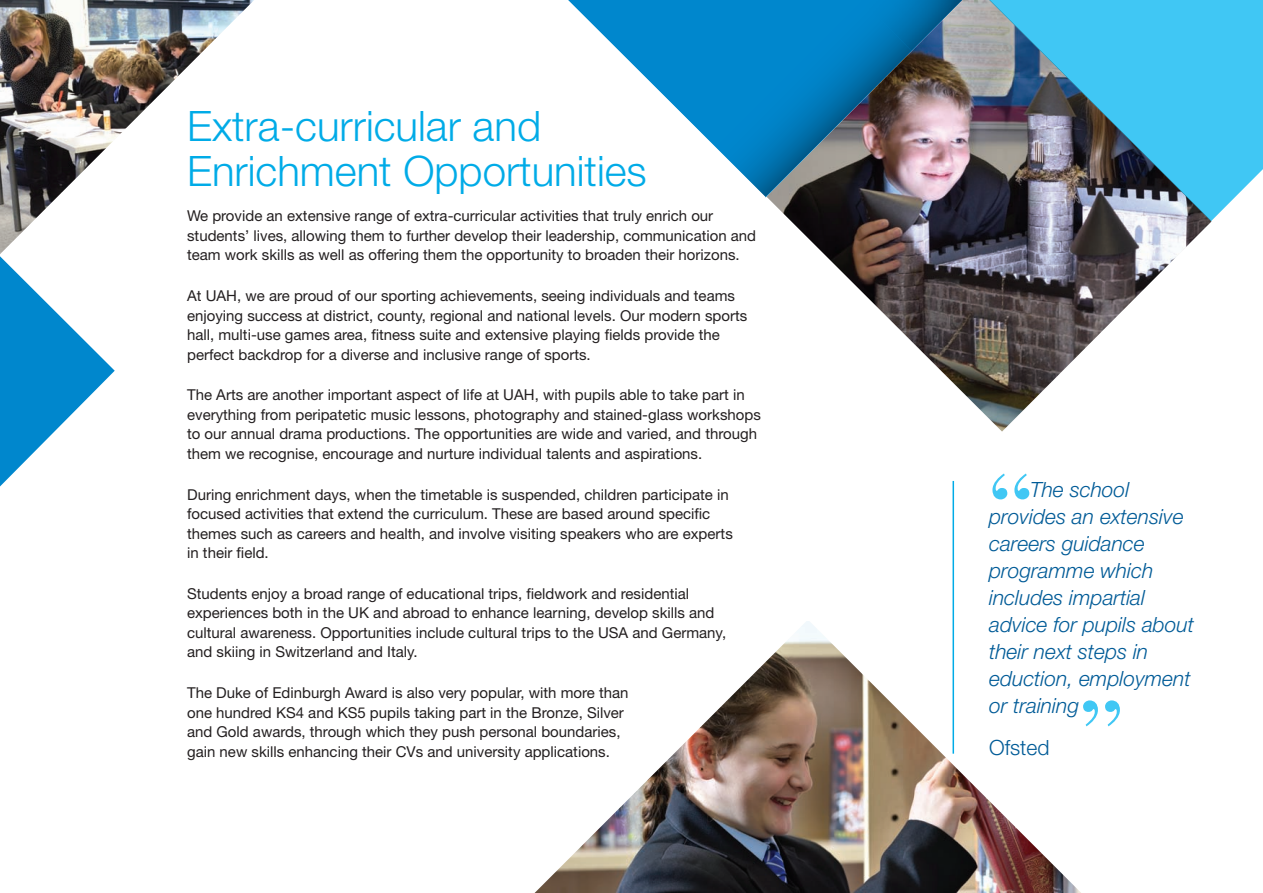
<style>
.page{position:relative;width:1263px;height:893px;background:#fff}
.page>*{position:absolute;margin:0;border:0;box-sizing:border-box;transform-origin:0 0}
.t1{font:99px "Bodoni Std";color:#40c7f4}
.t2{font:300 42px/45px "Helvetica Neue LT Std";color:#00abe7}
.t3{font:italic 300 21px/27px "Helvetica Neue LT Std";color:#005b97}
.t4{font:300 21px "Helvetica Neue LT Std";color:#005b97}
.t5{font:15px/19.5px "Helvetica Neue LT Std";color:#231f20}
</style>
<div class="page">
<svg style="left:1212px;top:0;width:51px;height:220px;background:#56cdf5"></svg>
<svg style="left:568px;top:0;width:198px;height:198px"></svg>
<img style="left:766px;top:0;width:445px;height:432px">
<hr style="left:952px;top:481px;width:2px;height:273px;background:#00abe7">
<img style="left:0;top:0;width:254px;height:228px">
<img style="left:534px;top:621px;width:547px;height:272px">
<svg style="left:0;top:228px;width:115px;height:259px"></svg>
<h2 class="t2" style="left:187px;top:107px;width:461px">Extra-curricular and<br>Enrichment Opportunities</h2>
<p class="t5" style="left:187px;top:208px;width:571px">We provide an extensive range of extra-curricular activities that truly enrich our students’ lives, allowing them to further develop their leadership, communication and team work skills as well as offering them the opportunity to broaden their horizons.</p>
<p class="t5" style="left:187px;top:287px;width:562px">At UAH, we are proud of our sporting achievements, seeing individuals and teams enjoying success at district, county, regional and national levels. Our modern sports hall, multi-use games area, fitness suite and extensive playing fields provide the perfect backdrop for a diverse and inclusive range of sports.</p>
<p class="t5" style="left:187px;top:387px;width:575px">The Arts are another important aspect of life at UAH, with pupils able to take part in everything from peripatetic music lessons, photography and stained-glass workshops to our annual drama productions. The opportunities are wide and varied, and through them we recognise, encourage and nurture individual talents and aspirations.</p>
<p class="t5" style="left:187px;top:486px;width:547px">During enrichment days, when the timetable is suspended, children participate in focused activities that extend the curriculum. These are based around specific themes such as careers and health, and involve visiting speakers who are experts in their field.</p>
<p class="t5" style="left:187px;top:585px;width:540px">Students enjoy a broad range of educational trips, fieldwork and residential experiences both in the UK and abroad to enhance learning, develop skills and cultural awareness. Opportunities include cultural trips to the USA and Germany, and skiing in Switzerland and Italy.</p>
<p class="t5" style="left:187px;top:684px;width:443px">The Duke of Edinburgh Award is also very popular, with more than one hundred KS4 and KS5 pupils taking part in the Bronze, Silver and Gold awards, through which they push personal boundaries, gain new skills enhancing their CVs and university applications.</p>
<h1 class="t1" style="left:988px;top:470px;width:45px">“</h1>
<h3 class="t3" style="left:989px;top:478px;width:206px;text-indent:41px">The school provides an extensive careers guidance programme which includes impartial advice for pupils about their next steps in eduction, employment or training</h3>
<h3 class="t4" style="left:989px;top:740px;width:62px">Ofsted</h3>
<h1 class="t1" style="left:1080px;top:697px;width:45px">”</h1>
</div>
